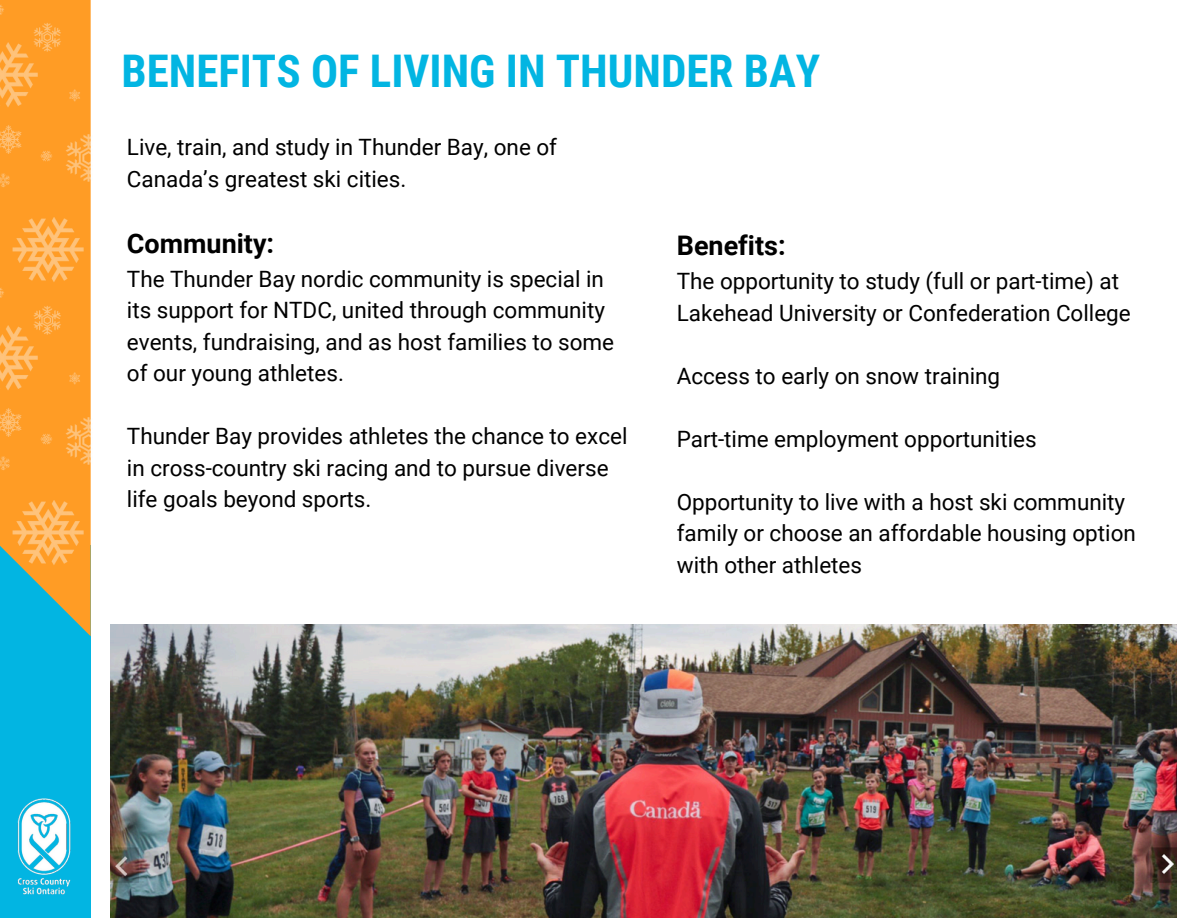
<style>
.page{position:relative;width:1188px;height:918px;background:#fff}
.page>*{position:absolute;margin:0;border:0;box-sizing:border-box;transform-origin:0 0}
.t1{font:700 45px "Roboto Condensed";color:#02b5e2}
.t2{font:700 27px "Roboto";color:#000}
.t3{font:22.5px/31.5px "Roboto";color:#000}
</style>
<div class="page">
<div style="left:0;top:546px;width:90px;height:372px;background:#02b5e2"></div>
<svg style="left:0;top:0;width:91px;height:636px"></svg>
<img style="left:17px;top:798px;width:54px;height:97px">
<img style="left:0;top:3px;width:91px;height:565px">
<img style="left:111px;top:624px;width:1065px;height:294px">
<p class="t1" style="left:122px;top:45px;width:700px">BENEFITS OF LIVING IN THUNDER BAY</p>
<p class="t3" style="left:127px;top:132px;width:432px">Live, train, and study in Thunder Bay, one of<br>Canada’s greatest ski cities.</p>
<h1 class="t2" style="left:127px;top:228px;width:149px">Community:</h1>
<p class="t3" style="left:127px;top:263px;width:489px">The Thunder Bay nordic community is special in its support for NTDC, united through community events, fundraising, and as host families to some of our young athletes.</p>
<p class="t3" style="left:127px;top:421px;width:502px">Thunder Bay provides athletes the chance to excel in cross-country ski racing and to pursue diverse life goals beyond sports.</p>
<p class="t2" style="left:677px;top:230px;width:110px">Benefits:</p>
<p class="t3" style="left:677px;top:266px;width:455px">The opportunity to study (full or part-time) at<br>Lakehead University or Confederation College</p>
<p class="t3" style="left:677px;top:360px;width:325px">Access to early on snow training</p>
<p class="t3" style="left:677px;top:423px;width:361px">Part-time employment opportunities</p>
<p class="t3" style="left:677px;top:486px;width:461px">Opportunity to live with a host ski community family or choose an affordable housing option with other athletes</p>
</div>
